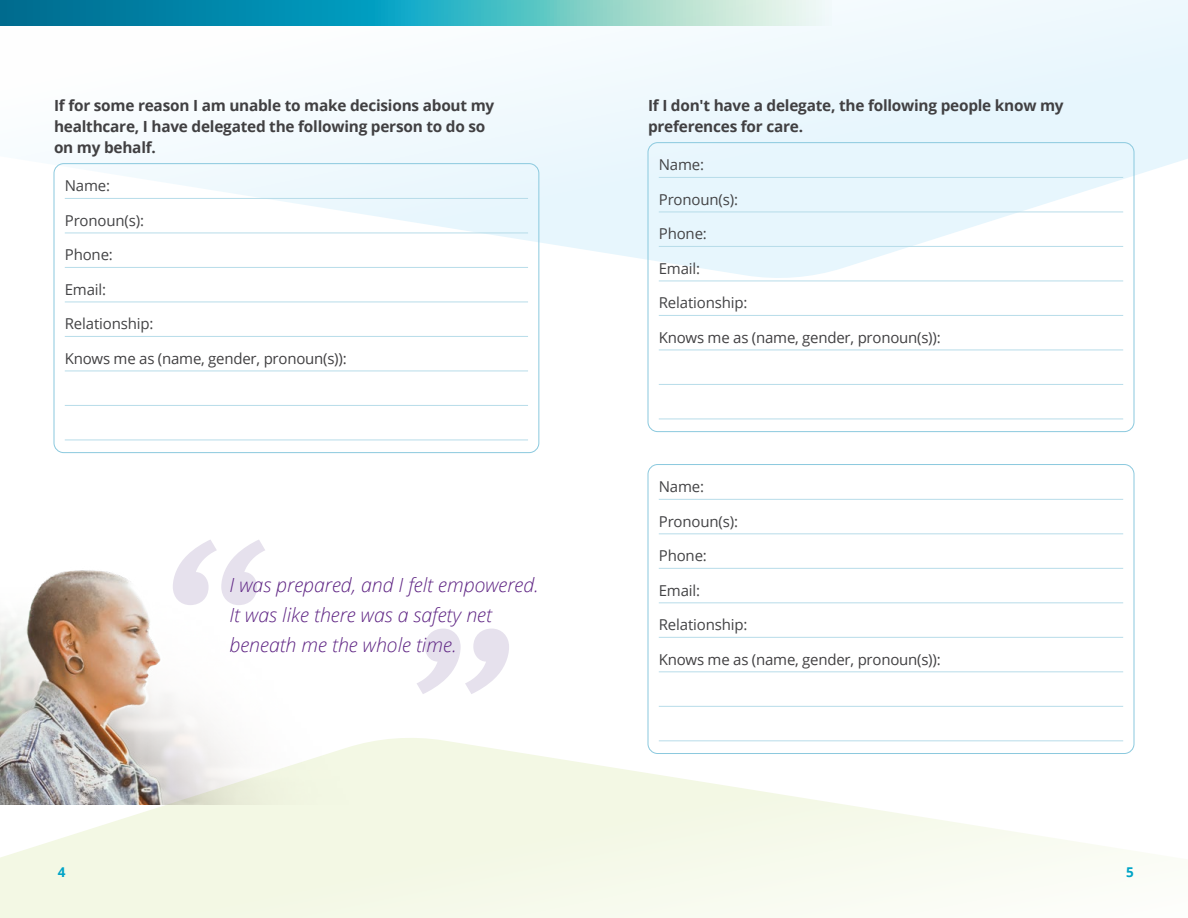
<style>
.page{position:relative;width:1188px;height:918px;background:#fff}
.page>*{position:absolute;margin:0;border:0;box-sizing:border-box;transform-origin:0 0}
.t1{font:italic 300 19.5px/30px "Open Sans";color:#5f2584}
.t2{font:700 15.3px/21px "Open Sans";letter-spacing:-.015em;color:#414042}
.t3{font:15px "Open Sans";letter-spacing:-.01em;color:#434345}
.t4{font:15px "Open Sans";letter-spacing:-.015em;color:#414042}
.t5{font:700 13.5px "Open Sans";color:#00a4c7}
</style>
<div class="page">
<svg style="left:0;top:736px;width:1154px;height:182px;fill:#f6f9eb"></svg>
<svg style="left:53px;top:0;width:1135px;height:279px;fill:#f0f9fd"></svg>
<svg style="left:0;top:0;width:832px;height:26px;background:#48aebe"></svg>
<img style="left:0;top:570px;width:436px;height:235px">
<svg style="left:173px;top:540px;width:92px;height:65px"></svg>
<svg style="left:417px;top:629px;width:92px;height:65px"></svg>
<div style="left:648px;top:142px;width:486px;height:290px;border:1px solid #8bc9de;border-radius:10px"></div>
<hr style="left:659px;top:177px;width:464px;height:1px;background:#b7dce9">
<hr style="left:659px;top:212px;width:464px;height:1px;background:#b7dce9">
<hr style="left:659px;top:246px;width:464px;height:1px;background:#b7dce9">
<hr style="left:659px;top:281px;width:464px;height:1px;background:#b7dce9">
<hr style="left:659px;top:315px;width:464px;height:1px;background:#b7dce9">
<hr style="left:659px;top:350px;width:464px;height:1px;background:#b7dce9">
<hr style="left:659px;top:384px;width:464px;height:1px;background:#b7dce9">
<hr style="left:659px;top:419px;width:464px;height:1px;background:#b7dce9">
<div style="left:648px;top:464px;width:486px;height:290px;border:1px solid #8bc9de;border-radius:10px"></div>
<hr style="left:659px;top:499px;width:464px;height:1px;background:#b7dce9">
<hr style="left:659px;top:533px;width:464px;height:1px;background:#b7dce9">
<hr style="left:659px;top:568px;width:464px;height:1px;background:#b7dce9">
<hr style="left:659px;top:602px;width:464px;height:1px;background:#b7dce9">
<hr style="left:659px;top:637px;width:464px;height:1px;background:#b7dce9">
<hr style="left:659px;top:671px;width:464px;height:1px;background:#b7dce9">
<hr style="left:659px;top:706px;width:464px;height:1px;background:#b7dce9">
<hr style="left:659px;top:740px;width:464px;height:1px;background:#b7dce9">
<div style="left:54px;top:163px;width:485px;height:290px;border:1px solid #8bc9de;border-radius:10px"></div>
<hr style="left:65px;top:198px;width:463px;height:1px;background:#b7dce9">
<hr style="left:65px;top:233px;width:463px;height:1px;background:#b7dce9">
<hr style="left:65px;top:267px;width:463px;height:1px;background:#b7dce9">
<hr style="left:65px;top:302px;width:463px;height:1px;background:#b7dce9">
<hr style="left:65px;top:336px;width:463px;height:1px;background:#b7dce9">
<hr style="left:65px;top:371px;width:463px;height:1px;background:#b7dce9">
<hr style="left:65px;top:405px;width:463px;height:1px;background:#b7dce9">
<hr style="left:65px;top:440px;width:463px;height:1px;background:#b7dce9">
<p class="t2" style="left:54px;top:94px;width:442px">If for some reason I am unable to make decisions about my healthcare, I have delegated the following person to do so on my behalf.</p>
<p class="t3" style="left:65px;top:176px;width:47px">Name:</p>
<p class="t3" style="left:65px;top:210px;width:81px">Pronoun(s):</p>
<p class="t3" style="left:65px;top:245px;width:50px">Phone:</p>
<p class="t3" style="left:65px;top:279px;width:43px">Email:</p>
<p class="t3" style="left:65px;top:314px;width:90px">Relationship:</p>
<p class="t4" style="left:65px;top:348px;width:283px">Knows me as (name, gender, pronoun(s)):</p>
<p class="t1" style="left:230px;top:569px;width:311px">I was prepared, and I felt empowered.<br>It was like there was a safety net beneath me the whole time.</p>
<p class="t2" style="left:648px;top:94px;width:417px">If I don't have a delegate, the following people know my preferences for care.</p>
<p class="t3" style="left:659px;top:155px;width:47px">Name:</p>
<p class="t3" style="left:659px;top:189px;width:81px">Pronoun(s):</p>
<p class="t3" style="left:659px;top:224px;width:50px">Phone:</p>
<p class="t3" style="left:659px;top:258px;width:43px">Email:</p>
<p class="t3" style="left:659px;top:293px;width:90px">Relationship:</p>
<p class="t4" style="left:659px;top:327px;width:283px">Knows me as (name, gender, pronoun(s)):</p>
<p class="t3" style="left:659px;top:476px;width:47px">Name:</p>
<p class="t3" style="left:659px;top:511px;width:81px">Pronoun(s):</p>
<p class="t3" style="left:659px;top:545px;width:50px">Phone:</p>
<p class="t3" style="left:659px;top:580px;width:43px">Email:</p>
<p class="t3" style="left:659px;top:614px;width:90px">Relationship:</p>
<p class="t4" style="left:659px;top:649px;width:283px">Knows me as (name, gender, pronoun(s)):</p>
<p class="t5" style="left:58px;top:863px;width:9px">4</p>
<p class="t5" style="left:1126px;top:863px;width:9px">5</p>
</div>
